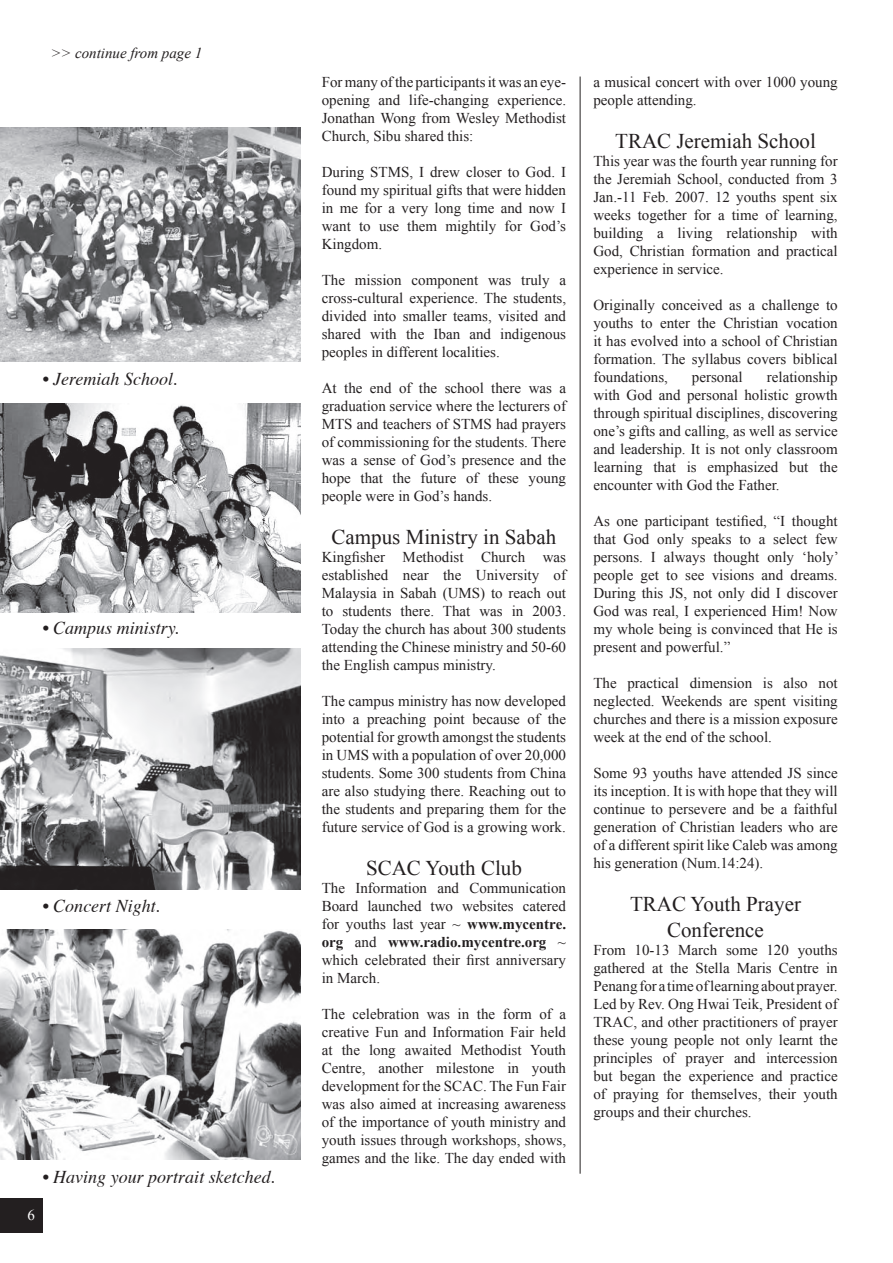
<style>
.page{position:relative;width:893px;height:1263px;background:#fff}
.page>*{position:absolute;margin:0;border:0;box-sizing:border-box;transform-origin:0 0}
.t1{font:21px/25.2px "Times New Roman";color:#231f20;text-align:center}
.t2{font:italic 18px "Times";color:#231f20}
.t3{font:15px/18px "Times New Roman";color:#231f20;text-align:justify}
.t4{font:italic 15px "Times New Roman";color:#231f20}
.t5{font:15px "Times New Roman";color:#fff}
.s1{font-weight:700}
</style>
<div class="page">
<div style="left:0;top:1198px;width:43px;height:34px;background:#231f20"></div>
<hr style="left:580px;top:77px;width:1px;height:1097px;background:#231f20">
<img style="left:0;top:404px;width:301px;height:208px">
<img style="left:0;top:649px;width:301px;height:241px">
<img style="left:0;top:930px;width:301px;height:229px">
<img style="left:0;top:127px;width:301px;height:234px">
<p class="t4" style="left:51px;top:44px;width:153px">&gt;&gt; continue from page 1</p>
<p class="t2" style="left:43px;top:362px;width:137px">• Jeremiah School.</p>
<p class="t2" style="left:43px;top:612px;width:138px">• Campus ministry.</p>
<p class="t2" style="left:43px;top:889px;width:119px">• Concert Night.</p>
<p class="t2" style="left:43px;top:1161px;width:234px">• Having your portrait sketched.</p>
<p class="t5" style="left:28px;top:1206px;width:9px">6</p>
<p class="t3" style="left:322px;top:73px;width:246px">For many of the participants it was an eye&shy;opening and life-changing experience.<br>Jonathan Wong from Wesley Methodist Church, Sibu shared this:</p>
<p class="t3" style="left:322px;top:163px;width:246px">During STMS, I drew closer to God. I found my spiritual gifts that were hidden in me for a very long time and now I want to use them mightily for God’s Kingdom.</p>
<p class="t3" style="left:322px;top:271px;width:246px">The mission component was truly a cross-cultural experience. The students, divided into smaller teams, visited and shared with the Iban and indigenous peoples in different localities.</p>
<p class="t3" style="left:322px;top:379px;width:246px">At the end of the school there was a graduation service where the lecturers of MTS and teachers of STMS had prayers of commissioning for the students. There was a sense of God’s presence and the hope that the future of these young people were in God’s hands.</p>
<h1 class="t1" style="left:332px;top:524px;width:226px">Campus Ministry in Sabah</h1>
<p class="t3" style="left:322px;top:548px;width:246px">Kingfisher Methodist Church was established near the University of Malaysia in Sabah (UMS) to reach out to students there. That was in 2003.<br>Today the church has about 300 students attending the Chinese ministry and 50-60 the English campus ministry.</p>
<p class="t3" style="left:322px;top:692px;width:246px">The campus ministry has now developed into a preaching point because of the potential for growth amongst the students in UMS with a population of over 20,000 students. Some 300 students from China are also studying there. Reaching out to the students and preparing them for the future service of God is a growing work.</p>
<h1 class="t1" style="left:366px;top:855px;width:157px">SCAC Youth Club</h1>
<p class="t3" style="left:322px;top:879px;width:246px">The Information and Communication Board launched two websites catered for youths last year ~ <span class="s1">www.mycentre. org</span> and <span class="s1">www.radio.mycentre.org</span> ~ which celebrated their first anniversary in March.</p>
<p class="t3" style="left:322px;top:1005px;width:246px">The celebration was in the form of a creative Fun and Information Fair held at the long awaited Methodist Youth Centre, another milestone in youth development for the SCAC. The Fun Fair was also aimed at increasing awareness of the importance of youth ministry and youth issues through workshops, shows, games and the like. The day ended with</p>
<p class="t3" style="left:593px;top:73px;width:246px">a musical concert with over 1000 young people attending.</p>
<h1 class="t1" style="left:615px;top:128px;width:202px">TRAC Jeremiah School</h1>
<p class="t3" style="left:593px;top:152px;width:246px">This year was the fourth year running for the Jeremiah School, conducted from 3<br>Jan.-11 Feb. 2007. 12 youths spent six weeks together for a time of learning, building a living relationship with God, Christian formation and practical experience in service.</p>
<p class="t3" style="left:593px;top:296px;width:246px">Originally conceived as a challenge to youths to enter the Christian vocation it has evolved into a school of Christian formation. The syllabus covers biblical foundations,</p>
<p class="t3" style="left:593px;top:368px;width:246px;text-indent:173px">relationship with God and personal holistic growth through spiritual disciplines, discovering one’s gifts and calling, as well as service and leadership. It is not only classroom learning that is emphasized but the encounter with God the Father.</p>
<p class="t3" style="left:593px;top:512px;width:247px">As one participant testified, “I thought that God only speaks to a select few persons. I always thought only ‘holy’ people get to see visions and dreams.<br>During this JS, not only did I discover God was real, I experienced Him! Now my whole being is convinced that He is present and powerful.”</p>
<p class="t3" style="left:593px;top:674px;width:246px">The practical dimension is also not neglected. Weekends are spent visiting churches and there is a mission exposure week at the end of the school.</p>
<p class="t3" style="left:593px;top:764px;width:246px">Some 93 youths have attended JS since its inception. It is with hope that they will continue to persevere and be a faithful generation of Christian leaders who are of a different spirit like Caleb was among his generation (Num.14:24).</p>
<h1 class="t1" style="left:630px;top:891px;width:172px">TRAC Youth Prayer<br>Conference</h1>
<p class="t3" style="left:593px;top:940px;width:246px">From 10-13 March some 120 youths gathered at the Stella Maris Centre in Penang for a time of learning about prayer.<br>Led by Rev. Ong Hwai Teik, President of TRAC, and other practitioners of prayer these young people not only learnt the principles of prayer and intercession but began the experience and practice of praying for themselves, their youth groups and their churches.</p>
<p class="t3" style="left:692px;top:368px;width:52px">personal</p>
</div>
